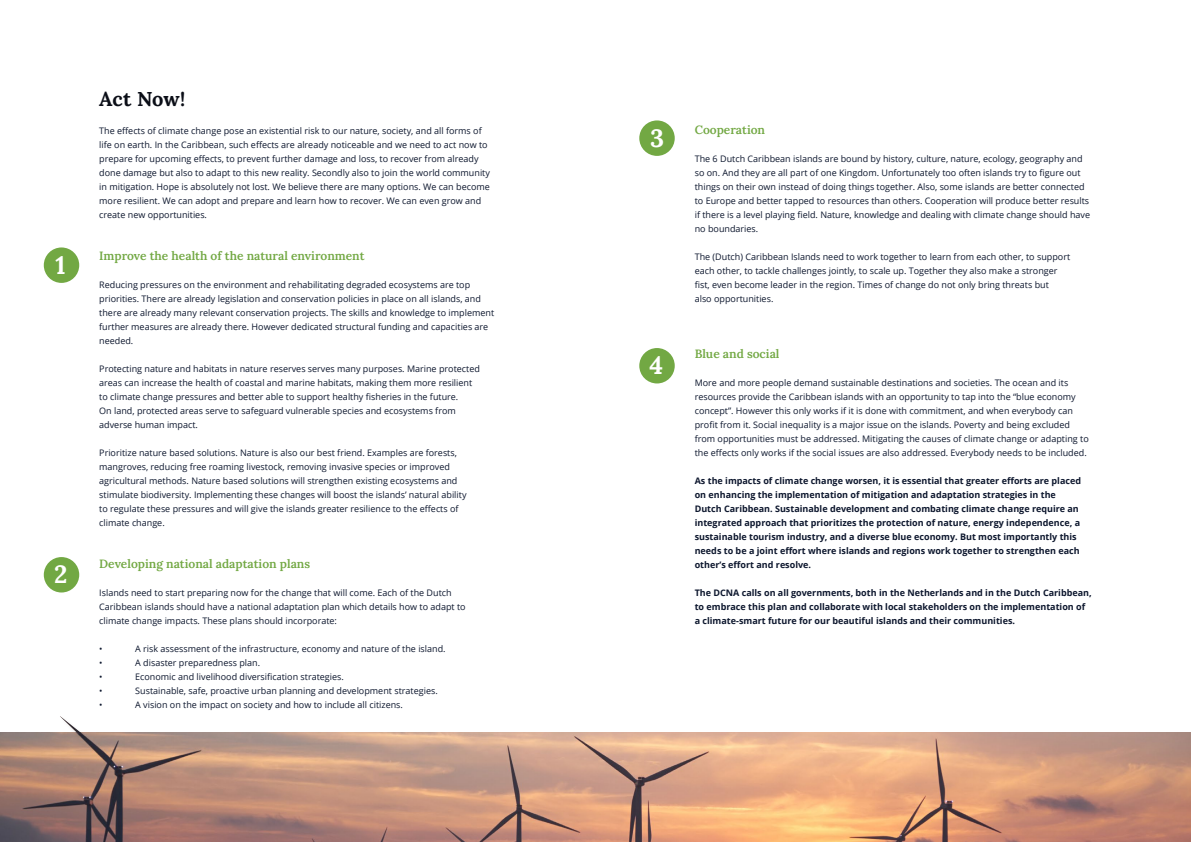
<style>
.page{position:relative;width:1191px;height:842px;background:#fff}
.page>*{position:absolute;margin:0;border:0;box-sizing:border-box;transform-origin:0 0}
.t1{font:700 25px "Lora";color:#fff}
.t2{font:700 20px "Lora";color:#0b0e17}
.t3{font:600 12px "Lora";color:#72a843}
.t4{font:9px/14px "Open Sans";color:#0d172e}
.t5{font:700 9px/14px "Open Sans";color:#0d172e}
</style>
<div class="page">
<div style="left:44px;top:247px;width:35px;height:36px;background:#72a843;border-radius:50%"></div>
<div style="left:639px;top:120px;width:35px;height:36px;background:#72a843;border-radius:50%"></div>
<div style="left:44px;top:557px;width:35px;height:35px;background:#72a843;border-radius:50%"></div>
<div style="left:639px;top:348px;width:35px;height:35px;background:#72a843;border-radius:50%"></div>
<img style="left:0;top:732px;width:1191px;height:110px">
<div style="left:59px;top:715px;width:27px;height:24px;background:#000;opacity:.13"></div>
<img style="left:60px;top:716px;width:21px;height:18px">
<h1 class="t1" style="left:56px;top:246px;width:12px">1</h1>
<h1 class="t1" style="left:54px;top:555px;width:15px">2</h1>
<h2 class="t2" style="left:99px;top:84px;width:87px">Act Now!</h2>
<p class="t4" style="left:99px;top:124px;width:392px">The effects of climate change pose an existential risk to our nature, society, and all forms of life on earth. In the Caribbean, such effects are already noticeable and we need to act now to prepare for upcoming effects, to prevent further damage and loss, to recover from already done damage but also to adapt to this new reality. Secondly also to join the world community in mitigation. Hope is absolutely not lost. We believe there are many options. We can become more resilient. We can adopt and prepare and learn how to recover. We can even grow and create new opportunities.</p>
<h3 class="t3" style="left:99px;top:247px;width:267px">Improve the health of the natural environment</h3>
<p class="t4" style="left:99px;top:278px;width:396px">Reducing pressures on the environment and rehabilitating degraded ecosystems are top priorities. There are already legislation and conservation policies in place on all islands, and there are already many relevant conservation projects. The skills and knowledge to implement further measures are already there. However dedicated structural funding and capacities are needed.</p>
<p class="t4" style="left:99px;top:362px;width:382px">Protecting nature and habitats in nature reserves serves many purposes. Marine protected areas can increase the health of coastal and marine habitats, making them more resilient to climate change pressures and better able to support healthy fisheries in the future.<br>On land, protected areas serve to safeguard vulnerable species and ecosystems from adverse human impact.</p>
<p class="t4" style="left:99px;top:446px;width:369px">Prioritize nature based solutions. Nature is also our best friend. Examples are forests, mangroves, reducing free roaming livestock, removing invasive species or improved agricultural methods. Nature based solutions will strengthen existing ecosystems and stimulate biodiversity. Implementing these changes will boost the islands’ natural ability to regulate these pressures and will give the islands greater resilience to the effects of climate change.</p>
<h3 class="t3" style="left:99px;top:555px;width:212px">Developing national adaptation plans</h3>
<p class="t4" style="left:99px;top:586px;width:368px">Islands need to start preparing now for the change that will come. Each of the Dutch<br>Caribbean islands should have a national adaptation plan which details how to adapt to climate change impacts. These plans should incorporate:</p>
<p class="t4" style="left:99px;top:642px;width:5px">•</p>
<p class="t4" style="left:135px;top:642px;width:312px">A risk assessment of the infrastructure, economy and nature of the island.</p>
<p class="t4" style="left:99px;top:656px;width:5px">•</p>
<p class="t4" style="left:135px;top:656px;width:126px">A disaster preparedness plan.</p>
<p class="t4" style="left:99px;top:670px;width:5px">•</p>
<p class="t4" style="left:135px;top:670px;width:210px">Economic and livelihood diversification strategies.</p>
<p class="t4" style="left:99px;top:684px;width:5px">•</p>
<p class="t4" style="left:135px;top:684px;width:304px">Sustainable, safe, proactive urban planning and development strategies.</p>
<p class="t4" style="left:99px;top:698px;width:5px">•</p>
<p class="t4" style="left:135px;top:698px;width:269px">A vision on the impact on society and how to include all citizens.</p>
<h1 class="t1" style="left:650px;top:119px;width:15px">3</h1>
<h1 class="t1" style="left:649px;top:346px;width:15px">4</h1>
<h3 class="t3" style="left:694px;top:121px;width:72px">Cooperation</h3>
<p class="t4" style="left:694px;top:152px;width:397px">The 6 Dutch Caribbean islands are bound by history, culture, nature, ecology, geography and so on. And they are all part of one Kingdom. Unfortunately too often islands try to figure out things on their own instead of doing things together. Also, some islands are better connected to Europe and better tapped to resources than others. Cooperation will produce better results if there is a level playing field. Nature, knowledge and dealing with climate change should have no boundaries.</p>
<p class="t4" style="left:694px;top:250px;width:377px">The (Dutch) Caribbean Islands need to work together to learn from each other, to support each other, to tackle challenges jointly, to scale up. Together they also make a stronger fist, even become leader in the region. Times of change do not only bring threats but<br>also opportunities.</p>
<h3 class="t3" style="left:694px;top:345px;width:86px">Blue and social</h3>
<p class="t4" style="left:694px;top:376px;width:395px">More and more people demand sustainable destinations and societies. The ocean and its resources provide the Caribbean islands with an opportunity to tap into the “blue economy concept”. However this only works if it is done with commitment, and when everybody can profit from it. Social inequality is a major issue on the islands. Poverty and being excluded from opportunities must be addressed. Mitigating the causes of climate change or adapting to the effects only works if the social issues are also addressed. Everybody needs to be included.</p>
<p class="t5" style="left:694px;top:474px;width:388px">As the impacts of climate change worsen, it is essential that greater efforts are placed on enhancing the implementation of mitigation and adaptation strategies in the Dutch Caribbean. Sustainable development and combating climate change require an integrated approach that prioritizes the protection of nature, energy independence, a sustainable tourism industry, and a diverse blue economy. But most importantly this needs to be a joint effort where islands and regions work together to strengthen each other’s effort and resolve.</p>
<p class="t5" style="left:694px;top:586px;width:398px">The DCNA calls on all governments, both in the Netherlands and in the Dutch Caribbean, to embrace this plan and collaborate with local stakeholders on the implementation of a climate-smart future for our beautiful islands and their communities.</p>
</div>
